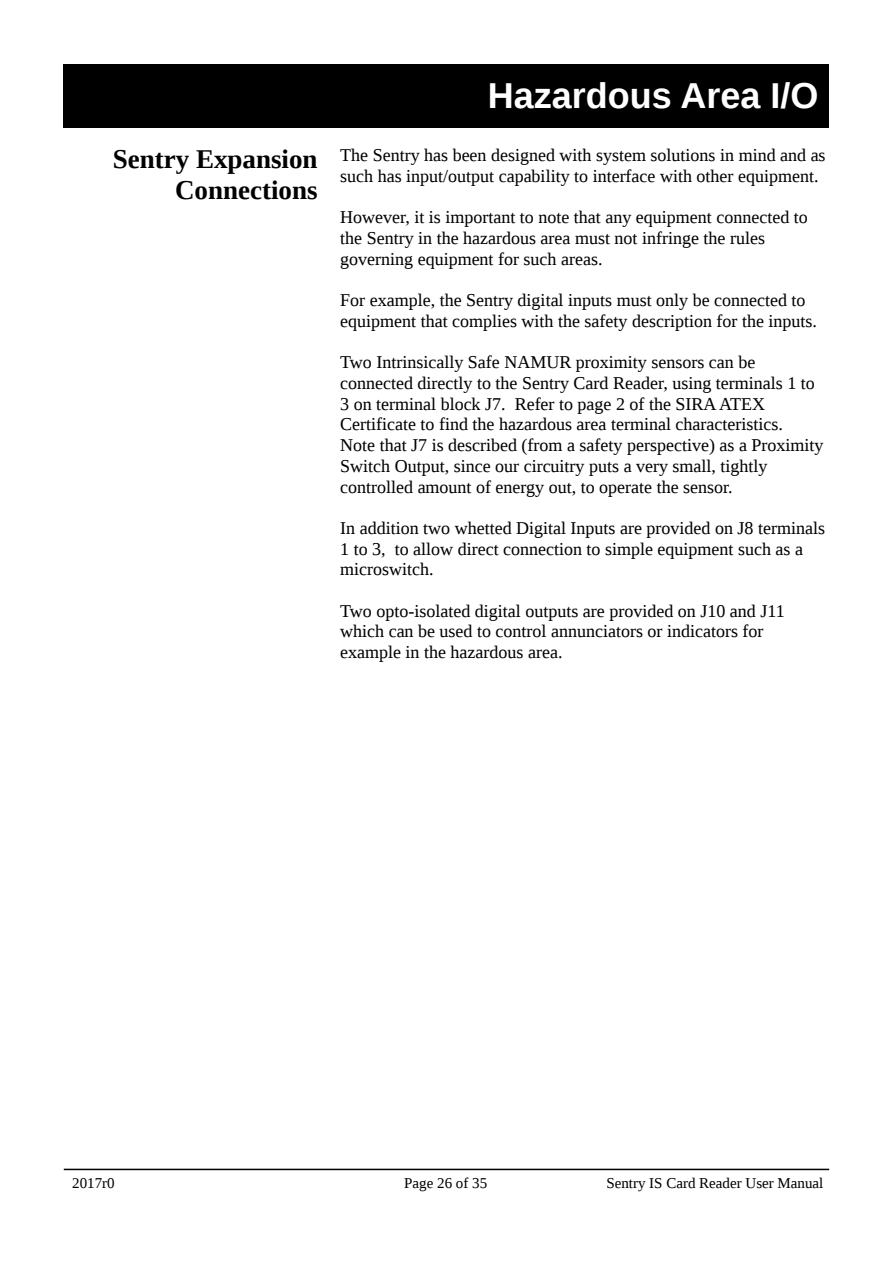
<style>
.page{position:relative;width:893px;height:1263px;background:#fff}
.page>*{position:absolute;margin:0;border:0;box-sizing:border-box;transform-origin:0 0}
.t1{font:700 36px "Liberation Sans";color:#fff}
.t2{font:700 27px/31px "Liberation Serif";color:#000;text-align:right}
.t3{font:18px/20.7px "Liberation Serif";color:#000}
.t4{font:15px "Liberation Serif";color:#000}
</style>
<div class="page">
<hr style="left:64px;top:1169px;width:765px;height:1px;background:#000">
<div style="left:64px;top:64px;width:765px;height:64px;background:#000"></div>
<h2 class="t2" style="left:113px;top:143px;width:206px">Sentry Expansion<br>Connections</h2>
<h1 class="t1" style="left:488px;top:75px;width:332px">Hazardous Area I/O</h1>
<p class="t3" style="left:340px;top:145px;width:487px">The Sentry has been designed with system solutions in mind and as such has input/output capability to interface with other equipment.</p>
<p class="t3" style="left:340px;top:207px;width:469px">However, it is important to note that any equipment connected to the Sentry in the hazardous area must not infringe the rules governing equipment for such areas.</p>
<p class="t3" style="left:340px;top:290px;width:478px">For example, the Sentry digital inputs must only be connected to equipment that complies with the safety description for the inputs.</p>
<p class="t3" style="left:340px;top:352px;width:485px">Two Intrinsically Safe NAMUR proximity sensors can be connected directly to the Sentry Card Reader, using terminals 1 to 3 on terminal block J7. Refer to page 2 of the SIRAATEX Certificate to find the hazardous area terminal characteristics.<br>Note that J7 is described (from a safety perspective) as a Proximity Switch Output, since our circuitry puts a very small, tightly controlled amount of energy out, to operate the sensor.</p>
<p class="t3" style="left:340px;top:517px;width:486px">In addition two whetted Digital Inputs are provided on J8 terminals<br>1 to 3, to allow direct connection to simple equipment such as a microswitch.</p>
<p class="t3" style="left:340px;top:600px;width:446px">Two opto-isolated digital outputs are provided on J10 and J11 which can be used to control annunciators or indicators for example in the hazardous area.</p>
<p class="t4" style="left:72px;top:1175px;width:44px">2017r0</p>
<p class="t4" style="left:404px;top:1175px;width:84px">Page 26 of 35</p>
<p class="t4" style="left:606px;top:1175px;width:219px">Sentry IS Card Reader User Manual</p>
</div>
